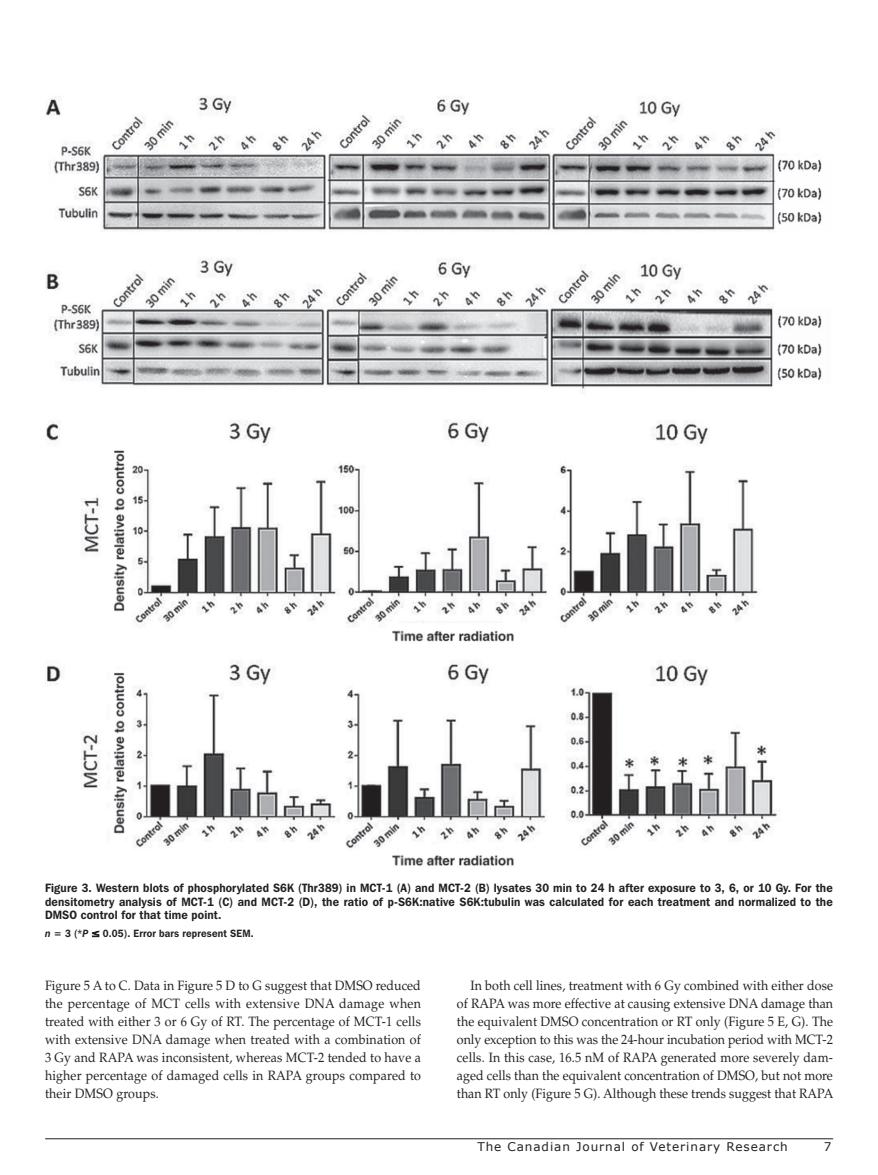
<style>
.page{position:relative;width:878px;height:1175px;background:#fff}
.page>*{position:absolute;margin:0;border:0;box-sizing:border-box;transform-origin:0 0}
.t1{font:13.5px/18px "Palatino LT Std";color:#231f20;text-align:justify;scale:.92 1}
.t2{font:600 12px/13.5px "Franklin Gothic IT Cby BT";letter-spacing:.015em;color:#231f20;text-align:justify;scale:.92 1}
.t3{font:12px "Verdana";letter-spacing:.075em;color:#231f20}
.t4{font:600 10.5px "Franklin Gothic IT Cby BT";letter-spacing:.015em;color:#231f20;scale:.92 1}
.s1{font-style:italic}
.s2{font-family:"Mathematical Pi One";font-weight:400}
</style>
<div class="page">
<hr style="left:45px;top:1138px;width:788px;height:1px;background:#231f20">
<img style="left:45px;top:96px;width:777px;height:770px">
<p class="t2" style="left:45px;top:881px;width:857px">Figure 3. Western blots of phosphorylated S6K (Thr389) in MCT-1 (A) and MCT-2 (B) lysates 30 min to 24 h after exposure to 3, 6, or 10 Gy. For the densitometry analysis of MCT-1 (C) and MCT-2 (D), the ratio of p-S6K:native S6K:tubulin was calculated for each treatment and normalized to the DMSO control for that time point.</p>
<p class="t4" style="left:45px;top:927px;width:228px"><span class="s1">n</span> = 3 (*<span class="s1">P</span> <span class="s2">#</span> 0.05). Error bars represent SEM.</p>
<p class="t1" style="left:45px;top:977px;width:410px">Figure 5 A to C. Data in Figure 5 D to G suggest that DMSO reduced the percentage of MCT cells with extensive DNA damage when treated with either 3 or 6 Gy of RT. The percentage of MCT-1 cells with extensive DNA damage when treated with a combination of 3 Gy and RAPA was inconsistent, whereas MCT-2 tended to have a higher percentage of damaged cells in RAPA groups compared to their DMSO groups.</p>
<p class="t1" style="left:457px;top:977px;width:410px;text-indent:14px">In both cell lines, treatment with 6 Gy combined with either dose of RAPA was more effective at causing extensive DNA damage than the equivalent DMSO concentration or RT only (Figure 5 E, G). The only exception to this was the 24-hour incubation period with MCT-2 cells. In this case, 16.5 nM of RAPA generated more severely dam&shy;aged cells than the equivalent concentration of DMSO, but not more than RT only (Figure 5 G). Although these trends suggest that RAPA</p>
<p class="t3" style="left:477px;top:1138px;width:312px">The Canadian Journal of Veterinary Research</p>
<p class="t3" style="left:824px;top:1138px;width:9px">7</p>
</div>
